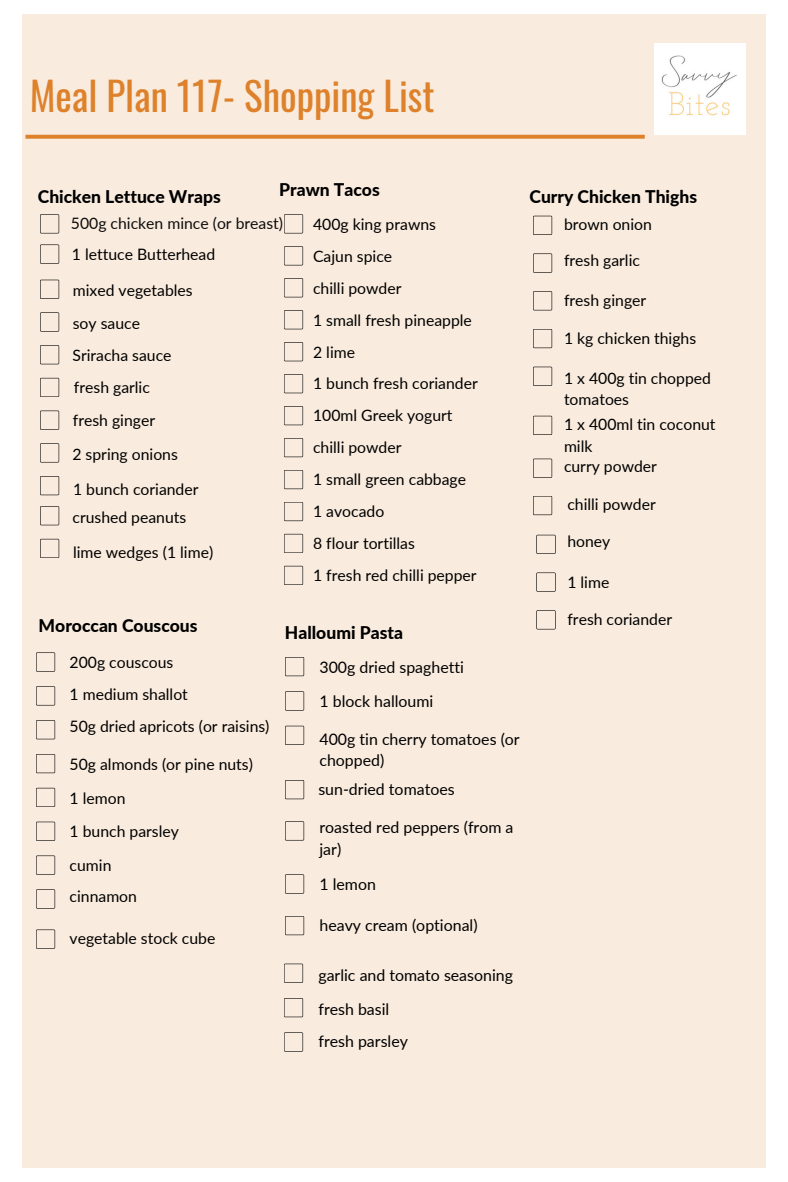
<style>
.page{position:relative;width:788px;height:1182px;background:#fff}
.page>*{position:absolute;margin:0;border:0;box-sizing:border-box;transform-origin:0 0}
.t1{font:39.02px "Oswald";color:#de812b}
.t2{font:800 17.5px "Lato";color:#000}
.t3{font:15.92px/21.9px "Lato";color:#000}
.t4{font:15.75px/31.9px "Lato";color:#000}
.t5{font:15.75px "Lato";color:#0d0d0d}
</style>
<div class="page">
<div style="left:22px;top:14px;width:743px;height:1153px;background:#f9ebdd"></div>
<svg style="left:25px;top:135px;width:619px;height:4px;background:#e08938"></svg>
<img style="left:654px;top:44px;width:91px;height:91px">
<svg style="left:40px;top:214px;width:19px;height:19px"></svg>
<svg style="left:40px;top:280px;width:19px;height:19px"></svg>
<svg style="left:40px;top:244px;width:19px;height:20px"></svg>
<svg style="left:40px;top:312px;width:19px;height:19px"></svg>
<svg style="left:40px;top:345px;width:19px;height:19px"></svg>
<svg style="left:284px;top:214px;width:19px;height:19px"></svg>
<svg style="left:284px;top:278px;width:19px;height:19px"></svg>
<svg style="left:284px;top:406px;width:19px;height:19px"></svg>
<svg style="left:284px;top:342px;width:19px;height:19px"></svg>
<svg style="left:284px;top:310px;width:19px;height:19px"></svg>
<svg style="left:284px;top:374px;width:19px;height:19px"></svg>
<svg style="left:284px;top:246px;width:19px;height:19px"></svg>
<svg style="left:40px;top:410px;width:19px;height:20px"></svg>
<svg style="left:40px;top:378px;width:19px;height:19px"></svg>
<svg style="left:284px;top:438px;width:19px;height:19px"></svg>
<svg style="left:40px;top:443px;width:19px;height:19px"></svg>
<svg style="left:40px;top:476px;width:19px;height:19px"></svg>
<svg style="left:285px;top:725px;width:19px;height:20px"></svg>
<svg style="left:285px;top:691px;width:19px;height:19px"></svg>
<svg style="left:285px;top:657px;width:19px;height:19px"></svg>
<svg style="left:285px;top:780px;width:19px;height:19px"></svg>
<svg style="left:285px;top:821px;width:19px;height:19px"></svg>
<svg style="left:285px;top:874px;width:19px;height:19px"></svg>
<svg style="left:285px;top:916px;width:19px;height:19px"></svg>
<svg style="left:533px;top:366px;width:19px;height:20px"></svg>
<svg style="left:533px;top:216px;width:19px;height:19px"></svg>
<svg style="left:533px;top:253px;width:19px;height:20px"></svg>
<svg style="left:533px;top:291px;width:19px;height:19px"></svg>
<svg style="left:533px;top:329px;width:19px;height:19px"></svg>
<svg style="left:533px;top:416px;width:19px;height:19px"></svg>
<svg style="left:284px;top:470px;width:19px;height:19px"></svg>
<svg style="left:284px;top:534px;width:19px;height:19px"></svg>
<svg style="left:284px;top:565px;width:19px;height:20px"></svg>
<svg style="left:284px;top:502px;width:19px;height:19px"></svg>
<svg style="left:533px;top:458px;width:19px;height:20px"></svg>
<svg style="left:36px;top:652px;width:19px;height:19px"></svg>
<svg style="left:36px;top:686px;width:19px;height:19px"></svg>
<svg style="left:36px;top:720px;width:19px;height:19px"></svg>
<svg style="left:36px;top:754px;width:19px;height:19px"></svg>
<svg style="left:36px;top:787px;width:19px;height:20px"></svg>
<svg style="left:36px;top:889px;width:19px;height:19px"></svg>
<svg style="left:36px;top:821px;width:19px;height:19px"></svg>
<svg style="left:36px;top:855px;width:19px;height:19px"></svg>
<svg style="left:36px;top:929px;width:19px;height:19px"></svg>
<svg style="left:284px;top:963px;width:19px;height:19px"></svg>
<svg style="left:284px;top:998px;width:19px;height:19px"></svg>
<svg style="left:284px;top:1032px;width:19px;height:19px"></svg>
<svg style="left:40px;top:506px;width:19px;height:19px"></svg>
<svg style="left:40px;top:538px;width:19px;height:20px"></svg>
<svg style="left:533px;top:496px;width:19px;height:19px"></svg>
<svg style="left:536px;top:534px;width:19px;height:20px"></svg>
<svg style="left:536px;top:572px;width:19px;height:19px"></svg>
<svg style="left:536px;top:610px;width:19px;height:19px"></svg>
<h1 class="t1" style="left:30px;top:61px;width:406px">Meal Plan 117- Shopping List</h1>
<p class="t2" style="left:38px;top:183px;width:184px">Chicken Lettuce Wraps</p>
<p class="t2" style="left:279px;top:176px;width:102px">Prawn Tacos</p>
<p class="t5" style="left:71px;top:212px;width:214px">500g chicken mince (or breast)</p>
<p class="t4" style="left:72px;top:237px;width:145px">1 lettuce Butterhead</p>
<p class="t4" style="left:72px;top:274px;width:122px;line-height:32.3px">mixed vegetables soy sauce<br>Sriracha sauce</p>
<p class="t4" style="left:74px;top:370px;width:77px">fresh garlic</p>
<p class="t4" style="left:73px;top:404px;width:84px">fresh ginger</p>
<p class="t4" style="left:72px;top:438px;width:107px">2 spring onions</p>
<p class="t4" style="left:73px;top:473px;width:127px">1 bunch coriander</p>
<p class="t4" style="left:72px;top:500px;width:115px">crushed peanuts</p>
<p class="t4" style="left:73px;top:535px;width:142px">lime wedges (1 lime)</p>
<p class="t4" style="left:313px;top:207px;width:124px">400g king prawns</p>
<p class="t4" style="left:313px;top:239px;width:80px">Cajun spice</p>
<p class="t4" style="left:313px;top:271px;width:166px">chilli powder<br>1 small fresh pineapple<br>2 lime<br>1 bunch fresh coriander<br>100ml Greek yogurt</p>
<p class="t4" style="left:313px;top:431px;width:90px">chilli powder</p>
<p class="t4" style="left:313px;top:463px;width:154px">1 small green cabbage</p>
<p class="t4" style="left:313px;top:494px;width:73px">1 avocado</p>
<p class="t4" style="left:313px;top:526px;width:165px">8 flour tortillas<br>1 fresh red chilli pepper</p>
<p class="t2" style="left:39px;top:612px;width:160px">Moroccan Couscous</p>
<p class="t4" style="left:70px;top:645px;width:201px">200g couscous<br>1 medium shallot<br>50g dried apricots (or raisins)</p>
<p class="t4" style="left:70px;top:747px;width:185px">50g almonds (or pine nuts)</p>
<p class="t4" style="left:70px;top:781px;width:111px;line-height:32.4px">1 lemon<br>1 bunch parsley</p>
<p class="t4" style="left:70px;top:848px;width:69px;line-height:31px">cumin cinnamon</p>
<p class="t4" style="left:70px;top:921px;width:147px">vegetable stock cube</p>
<p class="t2" style="left:285px;top:619px;width:120px">Halloumi Pasta</p>
<p class="t3" style="left:319px;top:655px;width:146px">300g dried spaghetti</p>
<p class="t3" style="left:319px;top:689px;width:115px">1 block halloumi</p>
<p class="t3" style="left:319px;top:727px;width:202px">400g tin cherry tomatoes (or chopped)</p>
<p class="t3" style="left:318px;top:777px;width:138px">sun-dried tomatoes</p>
<p class="t3" style="left:319px;top:815px;width:195px">roasted red peppers (from a jar)</p>
<p class="t3" style="left:319px;top:872px;width:58px">1 lemon</p>
<p class="t3" style="left:319px;top:914px;width:160px">heavy cream (optional)</p>
<p class="t3" style="left:318px;top:957px;width:196px;line-height:33.8px">garlic and tomato seasoning fresh basil</p>
<p class="t3" style="left:318px;top:1029px;width:91px">fresh parsley</p>
<p class="t2" style="left:529px;top:183px;width:169px">Curry Chicken Thighs</p>
<p class="t4" style="left:564px;top:207px;width:89px">brown onion</p>
<p class="t4" style="left:564px;top:243px;width:77px">fresh garlic</p>
<p class="t4" style="left:564px;top:284px;width:84px">fresh ginger</p>
<p class="t4" style="left:564px;top:321px;width:134px">1 kg chicken thighs</p>
<p class="t4" style="left:564px;top:366px;width:148px;line-height:21.7px">1 x 400g tin chopped tomatoes</p>
<p class="t4" style="left:564px;top:413px;width:153px;line-height:21.7px">1 x 400ml tin coconut milk</p>
<p class="t4" style="left:564px;top:449px;width:94px">curry powder</p>
<p class="t4" style="left:567px;top:487px;width:90px">chilli powder</p>
<p class="t4" style="left:567px;top:524px;width:44px">honey</p>
<p class="t4" style="left:567px;top:565px;width:43px">1 lime</p>
<p class="t4" style="left:567px;top:602px;width:106px">fresh coriander</p>
</div>
